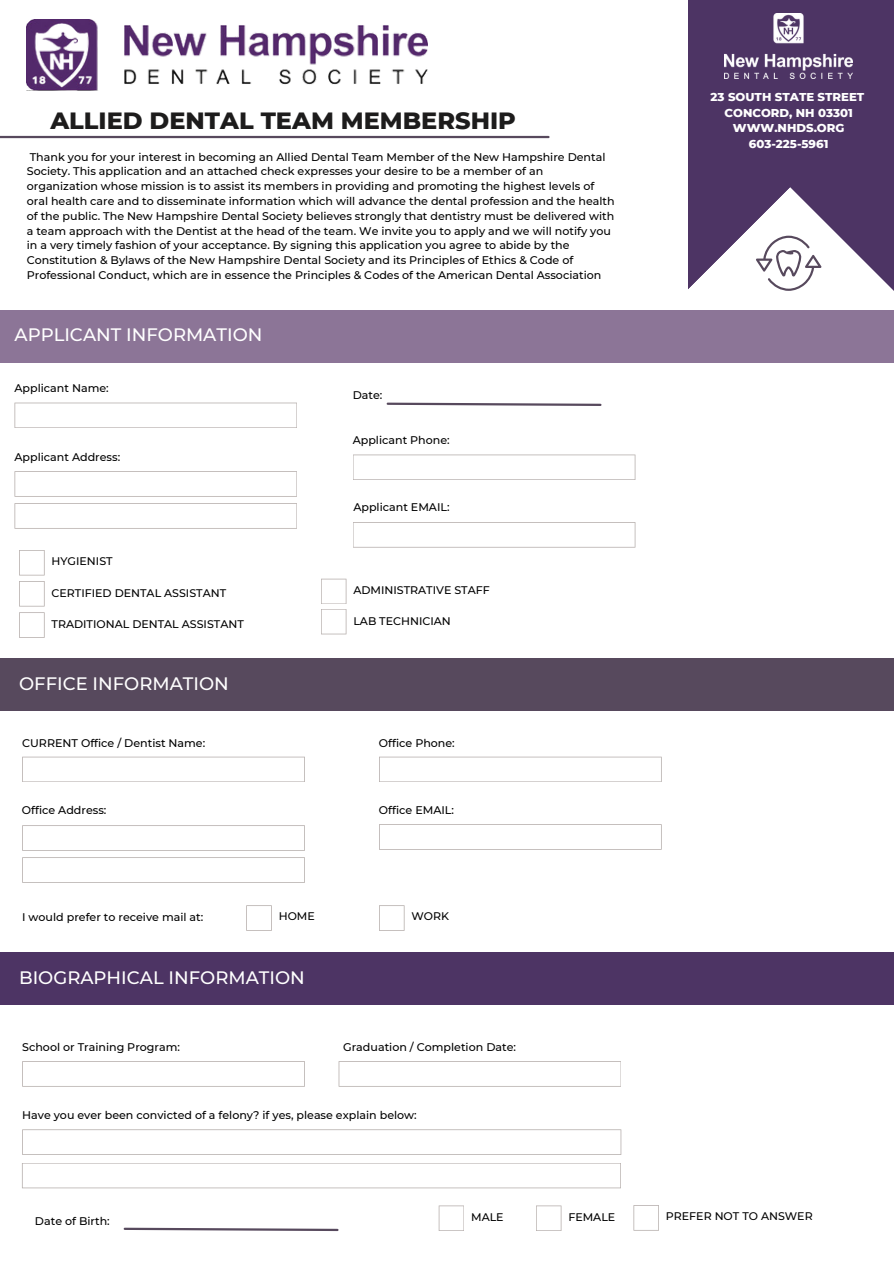
<style>
.page{position:relative;width:894px;height:1264px;background:#fff}
.page>*{position:absolute;margin:0;border:0;box-sizing:border-box;transform-origin:0 0}
.t1{font:800 24px "Montserrat";color:#1d1c1c}
.t2{font:500 18px "Montserrat";color:#fff}
.t3{font:800 11.7px/15.6px "Montserrat";color:#fff;text-align:center}
.t4{font:500 11.1px/14.9px "Montserrat";color:#000}
.t5{font:500 10.95px "Montserrat";color:#000}
</style>
<div class="page">
<div style="left:688px;top:0;width:205px;height:291px;background:#4d3464"></div>
<svg style="left:688px;top:187px;width:205px;height:104px"></svg>
<div style="left:0;top:310px;width:893px;height:53px;background:#8c7597"></div>
<div style="left:0;top:658px;width:893px;height:52px;background:#57495d"></div>
<svg style="left:14px;top:402px;width:283px;height:26px"></svg>
<hr style="left:0;top:136px;width:548px;height:2px;background:#57495d">
<img style="left:27px;top:20px;width:400px;height:71px">
<img style="left:724px;top:13px;width:128px;height:66px">
<svg style="left:14px;top:471px;width:283px;height:25px"></svg>
<svg style="left:14px;top:503px;width:283px;height:25px"></svg>
<svg style="left:353px;top:454px;width:282px;height:26px"></svg>
<svg style="left:353px;top:522px;width:282px;height:25px"></svg>
<svg style="left:19px;top:550px;width:26px;height:25px"></svg>
<svg style="left:19px;top:581px;width:26px;height:25px"></svg>
<svg style="left:19px;top:612px;width:26px;height:26px"></svg>
<svg style="left:321px;top:578px;width:25px;height:56px"></svg>
<svg style="left:386px;top:402px;width:216px;height:4px"></svg>
<svg style="left:22px;top:756px;width:283px;height:26px"></svg>
<svg style="left:22px;top:825px;width:283px;height:25px"></svg>
<svg style="left:22px;top:857px;width:283px;height:25px"></svg>
<svg style="left:379px;top:756px;width:282px;height:26px"></svg>
<svg style="left:379px;top:824px;width:282px;height:25px"></svg>
<div style="left:0;top:952px;width:893px;height:53px;background:#4d3464"></div>
<svg style="left:22px;top:1061px;width:283px;height:25px"></svg>
<svg style="left:246px;top:905px;width:26px;height:25px"></svg>
<svg style="left:379px;top:905px;width:25px;height:25px"></svg>
<svg style="left:338px;top:1061px;width:283px;height:25px"></svg>
<svg style="left:22px;top:1129px;width:599px;height:25px"></svg>
<svg style="left:22px;top:1163px;width:599px;height:25px"></svg>
<svg style="left:438px;top:1205px;width:26px;height:25px"></svg>
<svg style="left:536px;top:1205px;width:25px;height:25px"></svg>
<svg style="left:123px;top:1227px;width:216px;height:5px"></svg>
<svg style="left:633px;top:1205px;width:25px;height:25px"></svg>
<svg style="left:755px;top:236px;width:66px;height:55px;background:#e1dee2"></svg>
<p class="t1" style="left:50px;top:106px;width:467px">ALLIED DENTAL TEAM MEMBERSHIP</p>
<h3 class="t4" style="left:27px;top:149px;width:589px">Thank you for your interest in becoming an Allied Dental Team Member of the New Hampshire Dental Society. This application and an attached check expresses your desire to be a member of an organization whose mission is to assist its members in providing and promoting the highest levels of oral health care and to disseminate information which will advance the dental profession and the health of the public. The New Hampshire Dental Society believes strongly that dentistry must be delivered with a team approach with the Dentist at the head of the team. We invite you to apply and we will notify you in a very timely fashion of your acceptance. By signing this application you agree to abide by the Constitution &amp; Bylaws of the New Hampshire Dental Society and its Principles of Ethics &amp; Code of Professional Conduct, which are in essence the Principles &amp; Codes of the American Dental Association</h3>
<h2 class="t2" style="left:14px;top:324px;width:249px">APPLICANT INFORMATION</h2>
<p class="t4" style="left:14px;top:381px;width:96px">Applicant Name:</p>
<p class="t4" style="left:14px;top:449px;width:107px">Applicant Address:</p>
<h3 class="t5" style="left:52px;top:555px;width:63px">HYGIENIST</h3>
<h3 class="t5" style="left:52px;top:586px;width:176px">CERTIFIED DENTAL ASSISTANT</h3>
<h3 class="t5" style="left:52px;top:617px;width:194px">TRADITIONAL DENTAL ASSISTANT</h3>
<p class="t2" style="left:19px;top:672px;width:211px">OFFICE INFORMATION</p>
<p class="t4" style="left:22px;top:735px;width:184px">CURRENT Office / Dentist Name:</p>
<p class="t4" style="left:22px;top:802px;width:86px">Office Address:</p>
<p class="t4" style="left:352px;top:387px;width:31px">Date:</p>
<p class="t4" style="left:352px;top:433px;width:98px">Applicant Phone:</p>
<h3 class="t4" style="left:353px;top:499px;width:98px">Applicant EMAIL:</h3>
<h3 class="t5" style="left:353px;top:583px;width:138px">ADMINISTRATIVE STAFF</h3>
<h2 class="t5" style="left:353px;top:614px;width:99px">LAB TECHNICIAN</h2>
<p class="t4" style="left:379px;top:735px;width:77px">Office Phone:</p>
<p class="t4" style="left:379px;top:802px;width:76px">Office EMAIL:</p>
<p class="t4" style="left:22px;top:909px;width:183px">I would prefer to receive mail at:</p>
<h2 class="t5" style="left:278px;top:909px;width:38px">HOME</h2>
<h3 class="t5" style="left:411px;top:909px;width:39px">WORK</h3>
<h3 class="t2" style="left:19px;top:966px;width:287px">BIOGRAPHICAL INFORMATION</h3>
<h3 class="t4" style="left:22px;top:1039px;width:159px">School or Training Program:</h3>
<p class="t4" style="left:343px;top:1039px;width:174px">Graduation / Completion Date:</p>
<p class="t4" style="left:22px;top:1107px;width:396px">Have you ever been convicted of a felony? if yes, please explain below:</p>
<h3 class="t4" style="left:35px;top:1213px;width:76px">Date of Birth:</h3>
<p class="t5" style="left:471px;top:1209px;width:34px">MALE</p>
<p class="t5" style="left:568px;top:1209px;width:48px">FEMALE</p>
<p class="t3" style="left:710px;top:89px;width:155px">23 SOUTH STATE STREET<br>CONCORD, NH 03301<br>WWW.NHDS.ORG<br>603-225-5961</p>
<h3 class="t5" style="left:665px;top:1209px;width:148px">PREFER NOT TO ANSWER</h3>
</div>
